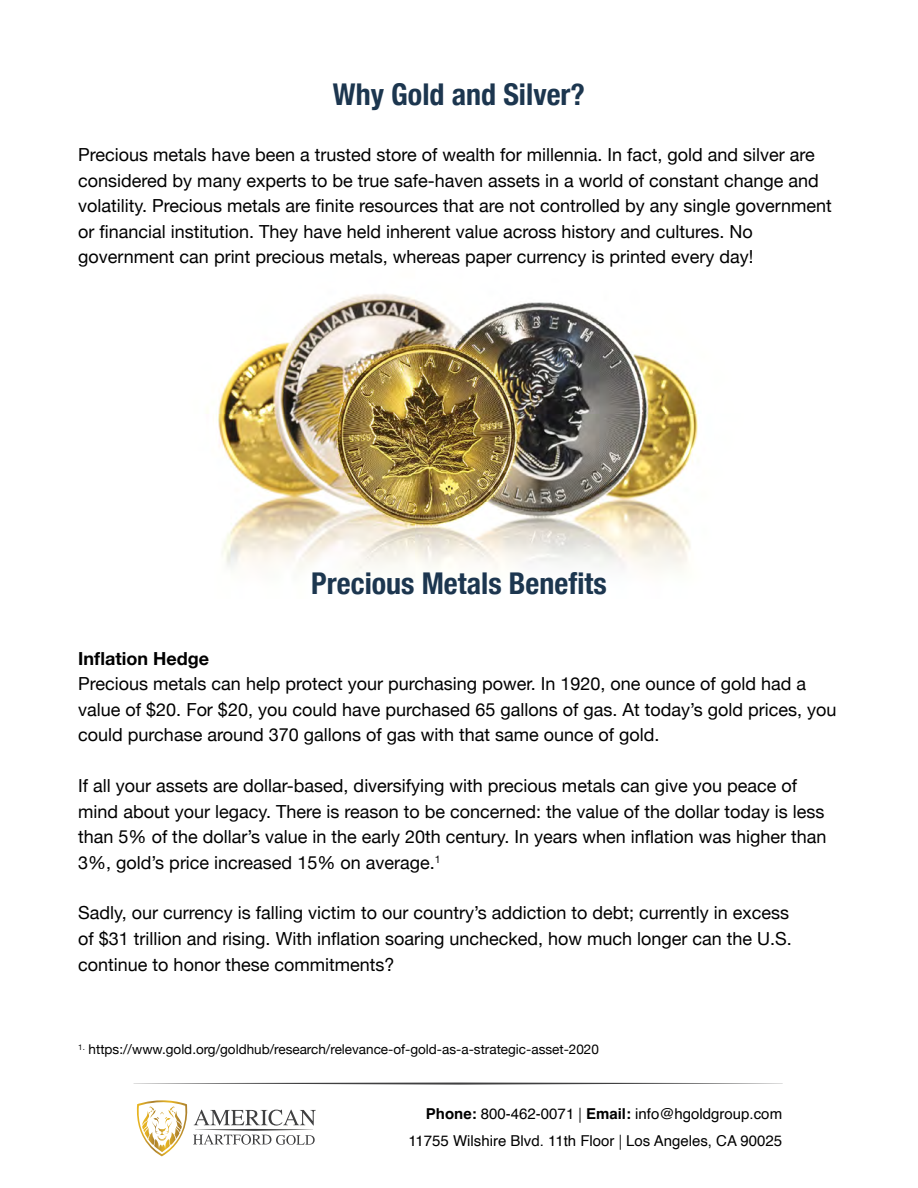
<style>
.page{position:relative;width:918px;height:1188px;background:#fff}
.page>*{position:absolute;margin:0;border:0;box-sizing:border-box;transform-origin:0 0}
.t1{font:700 condensed 30px "Helvetica Neue";color:#1c364f}
.t2{font:18px/25.5px "Helvetica Neue";color:#000}
.t3{font:700 18px "Helvetica Neue";color:#000}
.t4{font:15px/27px "Helvetica";color:#000;text-align:right}
.t5{font:13.5px "Helvetica Neue";color:#000}
.s1{font-weight:700}
.s2{font-weight:300}
</style>
<div class="page">
<svg style="left:134px;top:1083px;width:649px;height:2px"></svg>
<svg style="left:136px;top:1100px;width:180px;height:56px"></svg>
<img style="left:207px;top:294px;width:491px;height:278px">
<h1 class="t1" style="left:333px;top:69px;width:254px">Why Gold and Silver?</h1>
<p class="t2" style="left:78px;top:143px;width:755px">Precious metals have been a trusted store of wealth for millennia. In fact, gold and silver are considered by many experts to be true safe-haven assets in a world of constant change and volatility. Precious metals are finite resources that are not controlled by any single government or financial institution. They have held inherent value across history and cultures. No government can print precious metals, whereas paper currency is printed every day!</p>
<h1 class="t1" style="left:311px;top:558px;width:297px">Precious Metals Benefits</h1>
<p class="t3" style="left:78px;top:644px;width:132px">Inflation Hedge</p>
<p class="t2" style="left:78px;top:672px;width:760px">Precious metals can help protect your purchasing power. In 1920, one ounce of gold had a value of $20. For $20, you could have purchased 65 gallons of gas. At today’s gold prices, you could purchase around 370 gallons of gas with that same ounce of gold.</p>
<p class="t2" style="left:78px;top:774px;width:750px">If all your assets are dollar-based, diversifying with precious metals can give you peace of mind about your legacy. There is reason to be concerned: the value of the dollar today is less than 5% of the dollar’s value in the early 20th century. In years when inflation was higher than 3%, gold’s price increased 15% on average.<sup>1</sup></p>
<p class="t2" style="left:78px;top:901px;width:715px">Sadly, our currency is falling victim to our country’s addiction to debt; currently in excess of $31 trillion and rising. With inflation soaring unchecked, how much longer can the U.S. continue to honor these commitments?</p>
<p class="t5" style="left:78px;top:1040px;width:522px"><sup>1.</sup> https://www.gold.org/goldhub/research/relevance-of-gold-as-a-strategic-asset-2020</p>
<p class="t4" style="left:408px;top:1101px;width:375px"><span class="s1">Phone:</span> 800-462-0071 <span class="s2">|</span> <span class="s1">Email:</span> info@hgoldgroup.com<br>11755 Wilshire Blvd. 11th Floor <span class="s2">|</span> Los Angeles, CA 90025</p>
</div>
